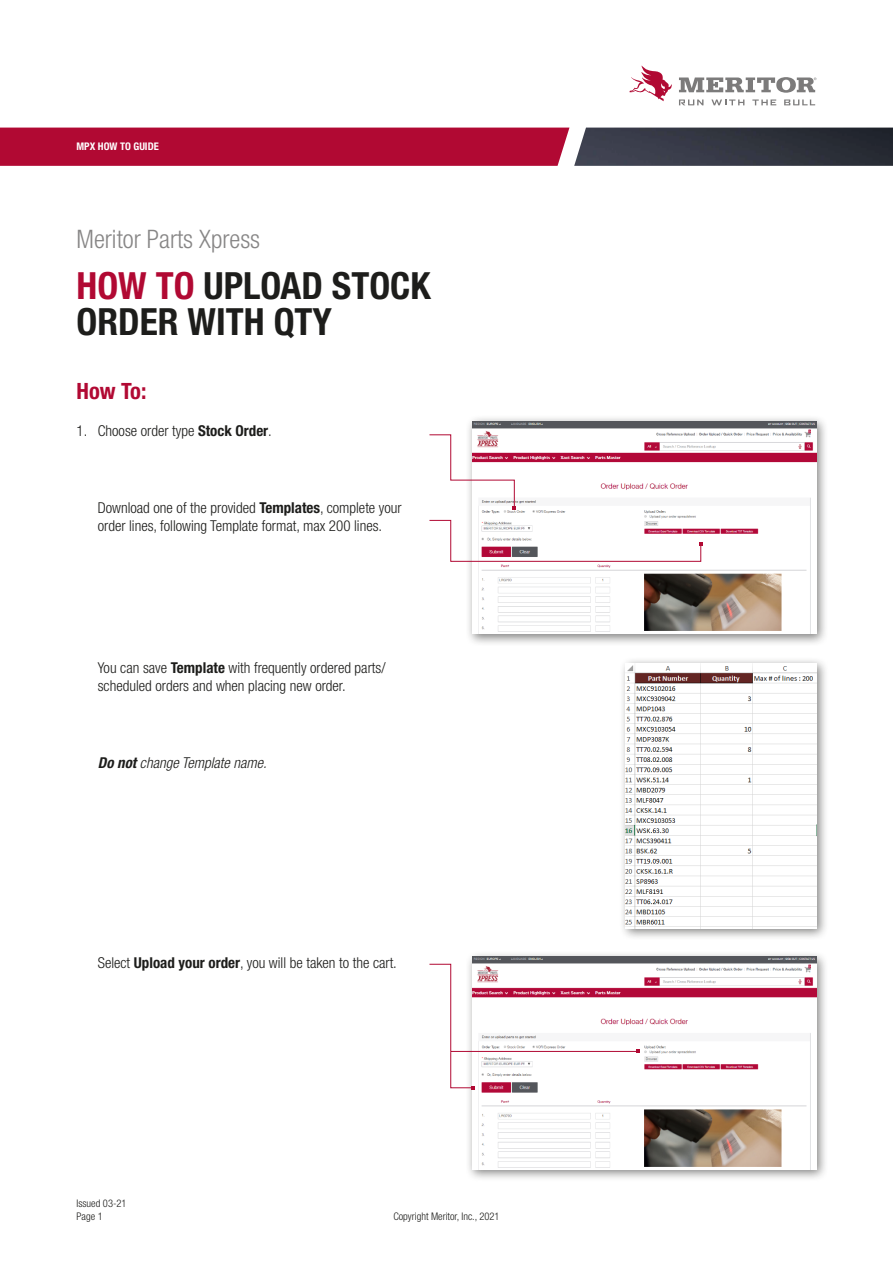
<style>
.page{position:relative;width:893px;height:1263px;background:#fff}
.page>*{position:absolute;margin:0;border:0;box-sizing:border-box;transform-origin:0 0}
.t1{font:700 condensed 37.5px/36px "Helvetica Neue LT Pro";color:#1d1d1b}
.t2{font:300 condensed 25.5px "Helvetica Neue LT Pro";color:#878686}
.t3{font:700 condensed 22.5px "Helvetica Neue LT Pro";color:#b10933}
.t4{font:300 condensed 15px/18px "Helvetica Neue LT Pro";color:#1d1d1b}
.t5{font:italic 300 condensed 15px "Helvetica Neue LT Pro";color:#1d1d1b}
.t6{font:300 condensed 10.5px/13.5px "Helvetica Neue LT Pro";color:#1d1d1b}
.t7{font:700 condensed 10.5px "Helvetica Neue LT Pro";color:#fff}
.s1{color:#b10933}
.s2{font-weight:700}
</style>
<div class="page">
<div style="left:466px;top:415px;width:363px;height:231px;background:#1d1d1b;opacity:.55"></div>
<img style="left:472px;top:421px;width:344px;height:213px">
<div style="left:619px;top:657px;width:210px;height:284px;background:#1d1d1b;opacity:.55"></div>
<img style="left:626px;top:663px;width:190px;height:265px">
<div style="left:0;top:128px;width:569px;height:38px;background:#b10933"></div>
<svg style="left:429px;top:520px;width:273px;height:42px"></svg>
<svg style="left:429px;top:434px;width:87px;height:75px"></svg>
<img style="left:574px;top:128px;width:319px;height:38px">
<svg style="left:629px;top:66px;width:43px;height:35px"></svg>
<svg style="left:679px;top:100px;width:24px;height:5px"></svg>
<svg style="left:711px;top:100px;width:33px;height:5px"></svg>
<svg style="left:752px;top:100px;width:24px;height:5px"></svg>
<svg style="left:784px;top:100px;width:31px;height:5px"></svg>
<svg style="left:679px;top:77px;width:137px;height:16px"></svg>
<div style="left:466px;top:950px;width:363px;height:232px;background:#1d1d1b;opacity:.55"></div>
<img style="left:472px;top:957px;width:344px;height:212px">
<svg style="left:429px;top:963px;width:210px;height:126px"></svg>
<p class="t7" style="left:77px;top:140px;width:84px">MPX HOW TO GUIDE</p>
<h2 class="t2" style="left:77px;top:224px;width:185px">Meritor Parts Xpress</h2>
<h1 class="t1" style="left:77px;top:267px;width:355px"><span class="s1">HOW TO</span> UPLOAD STOCK<br>ORDER WITH QTY</h1>
<h3 class="t3" style="left:77px;top:377px;width:71px">How To:</h3>
<p class="t4" style="left:77px;top:421px;width:197px">1. Choose order type <span class="s2">Stock Order</span>.</p>
<p class="t4" style="left:98px;top:499px;width:305px">Download one of the provided <span class="s2">Templates</span>, complete your order lines, following Template format, max 200 lines.</p>
<p class="t4" style="left:98px;top:658px;width:289px">You can save <span class="s2">Template</span> with frequently ordered parts/ scheduled orders and when placing new order.</p>
<p class="t5" style="left:98px;top:754px;width:171px"><span class="s2">Do not</span> change Template name.</p>
<p class="t4" style="left:98px;top:953px;width:301px">Select <span class="s2">Upload your order</span>, you will be taken to the cart.</p>
<p class="t6" style="left:77px;top:1196px;width:52px">Issued 03-21<br>Page 1</p>
<p class="t6" style="left:393px;top:1210px;width:108px">Copyright Meritor, Inc., 2021</p>
</div>
